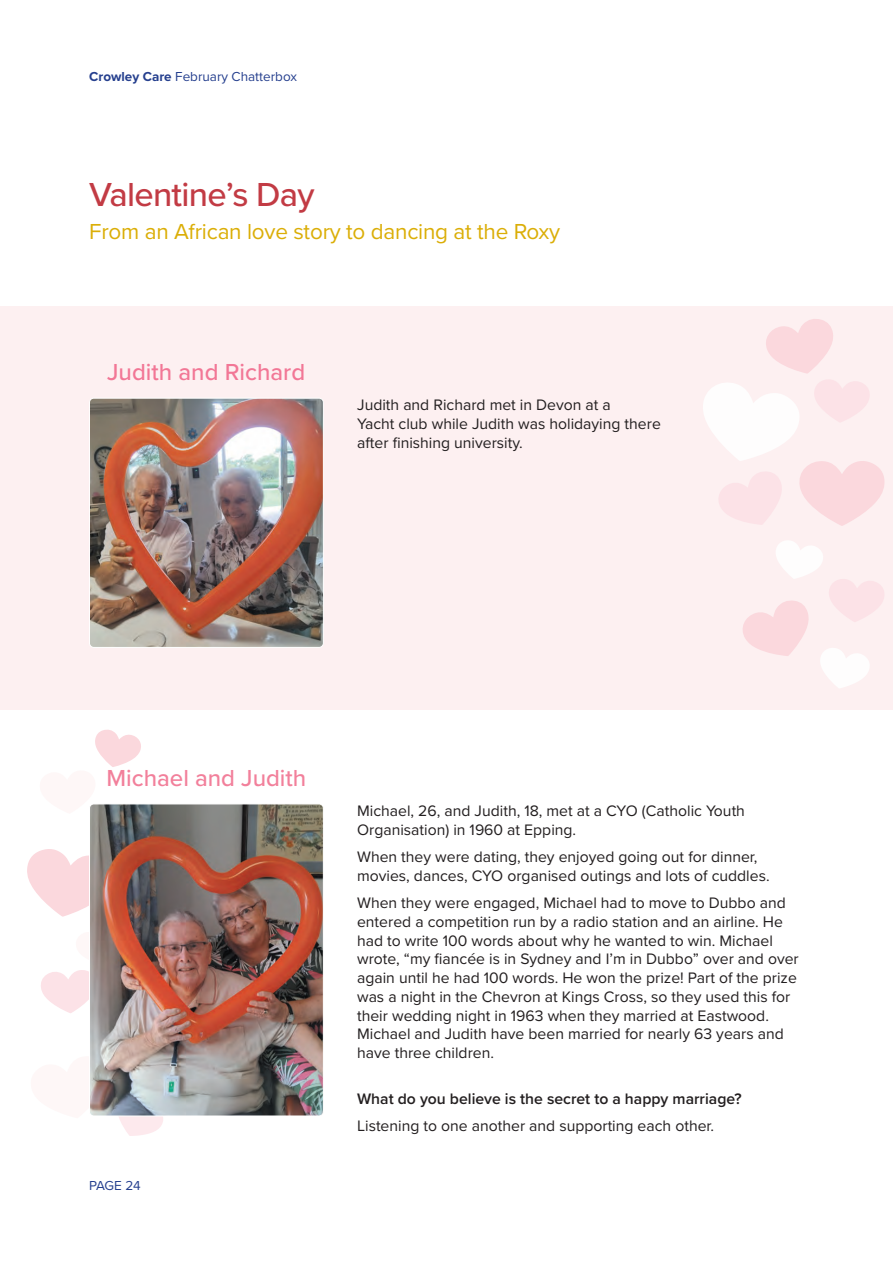
<style>
.page{position:relative;width:893px;height:1263px;background:#fff}
.page>*{position:absolute;margin:0;border:0;box-sizing:border-box;transform-origin:0 0}
.t1{font:500 34.5px "Proxima Nova";letter-spacing:-.02em;color:#c23b44}
.t2{font:500 24px "Proxima Nova";color:#f27796}
.t3{font:500 24px "Proxima Nova";color:#f2809b}
.t4{font:22.5px "Proxima Nova";letter-spacing:-.01em;color:#dbae07}
.Paragraph_Text_Single_Column{font:15.75px/18.8px "Proxima Nova";color:#231f20}
.Paragraph_Text_Single_Column-2{font:600 15.75px "Proxima Nova";color:#231f20}
.t5{font:13.5px "Proxima Nova";color:#253f8e}
.s1{font-weight:700}
</style>
<div class="page">
<svg style="left:119px;top:1116px;width:44px;height:20px"></svg>
<svg style="left:95px;top:729px;width:46px;height:38px"></svg>
<svg style="left:27px;top:849px;width:62px;height:68px"></svg>
<svg style="left:41px;top:970px;width:48px;height:43px"></svg>
<div style="left:0;top:306px;width:893px;height:404px;background:#fdf0f1"></div>
<img style="left:91px;top:400px;width:231px;height:246px">
<div style="left:89px;top:398px;width:235px;height:250px;border:1px solid #fff;border-radius:4px"></div>
<img style="left:91px;top:805px;width:231px;height:309px">
<div style="left:89px;top:803px;width:235px;height:313px;border:1px solid #fff;border-radius:4px"></div>
<svg style="left:703px;top:319px;width:182px;height:207px"></svg>
<svg style="left:743px;top:541px;width:141px;height:147px"></svg>
<p class="t5" style="left:89px;top:67px;width:209px"><span class="s1">Crowley Care</span> February Chatterbox</p>
<p class="t1" style="left:89px;top:169px;width:227px">Valentine’s Day</p>
<p class="t4" style="left:89px;top:215px;width:472px">From an African love story to dancing at the Roxy</p>
<p class="t2" style="left:107px;top:354px;width:200px">Judith and Richard</p>
<p class="Paragraph_Text_Single_Column" style="left:357px;top:395px;width:305px">Judith and Richard met in Devon at a<br>Yacht club while Judith was holidaying there after finishing university.</p>
<p class="t3" style="left:106px;top:760px;width:201px">Michael and Judith</p>
<p class="t5" style="left:89px;top:1175px;width:53px">PAGE 24</p>
<p class="Paragraph_Text_Single_Column" style="left:357px;top:801px;width:389px">Michael, 26, and Judith, 18, met at a CYO (Catholic Youth<br>Organisation) in 1960 at Epping.</p>
<p class="Paragraph_Text_Single_Column" style="left:357px;top:847px;width:414px">When they were dating, they enjoyed going out for dinner, movies, dances, CYO organised outings and lots of cuddles.</p>
<p class="Paragraph_Text_Single_Column" style="left:357px;top:893px;width:443px">When they were engaged, Michael had to move to Dubbo and entered a competition run by a radio station and an airline. He had to write 100 words about why he wanted to win. Michael wrote, “my fiancée is in Sydney and I’m in Dubbo” over and over again until he had 100 words. He won the prize! Part of the prize was a night in the Chevron at Kings Cross, so they used this for their wedding night in 1963 when they married at Eastwood.<br>Michael and Judith have been married for nearly 63 years and have three children.</p>
<p class="Paragraph_Text_Single_Column-2" style="left:357px;top:1087px;width:386px">What do you believe is the secret to a happy marriage?</p>
<p class="Paragraph_Text_Single_Column" style="left:357px;top:1116px;width:358px">Listening to one another and supporting each other.</p>
</div>
